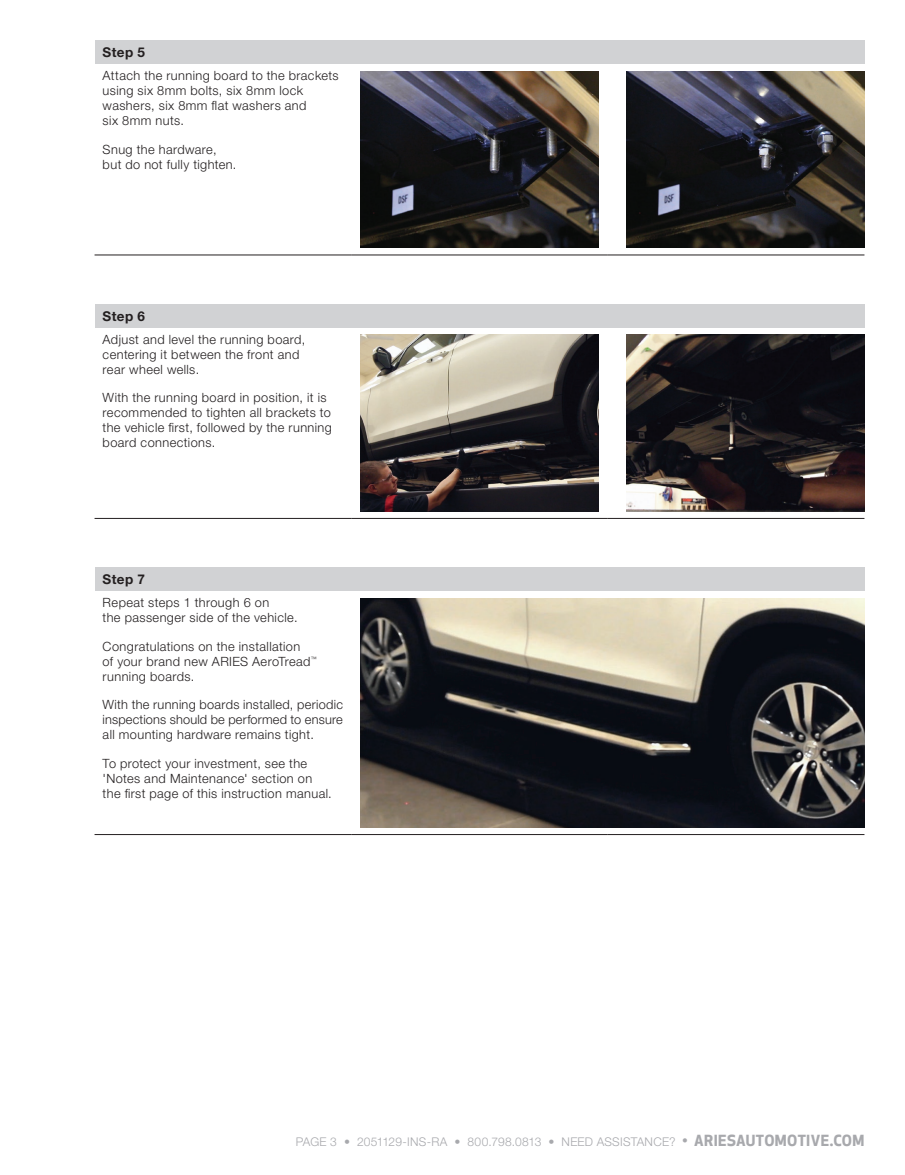
<style>
.page{position:relative;width:905px;height:1175px;background:#fff}
.page>*{position:absolute;margin:0;border:0;box-sizing:border-box;transform-origin:0 0}
.t1{font:700 13.5px "Helvetica Neue LT Std";letter-spacing:.03em;color:#231f20}
.t2{font:300 12.75px/15px "Helvetica Neue LT Std";letter-spacing:.03em;color:#231f20}
.t3{font:300 12px "Helvetica Neue LT Std";letter-spacing:.02em;color:#a8a9ad}
.s1{font-family:"Apex New";font-weight:500;font-size:15px}
.s2{font-family:"Apex New";font-weight:700;font-size:15px}
</style>
<div class="page">
<div style="left:94px;top:40px;width:770px;height:24px;background:#d1d2d4"></div>
<hr style="left:94px;top:254px;width:257px;height:1px;background:#231f20">
<hr style="left:351px;top:254px;width:257px;height:1px;background:#231f20">
<hr style="left:608px;top:254px;width:256px;height:1px;background:#231f20">
<img style="left:360px;top:71px;width:239px;height:177px">
<img style="left:626px;top:71px;width:238px;height:177px">
<div style="left:94px;top:304px;width:770px;height:24px;background:#d1d2d4"></div>
<hr style="left:94px;top:518px;width:257px;height:1px;background:#231f20">
<hr style="left:351px;top:518px;width:257px;height:1px;background:#231f20">
<hr style="left:608px;top:518px;width:256px;height:1px;background:#231f20">
<img style="left:360px;top:335px;width:239px;height:176px">
<img style="left:626px;top:335px;width:238px;height:176px">
<div style="left:94px;top:567px;width:770px;height:24px;background:#d1d2d4"></div>
<hr style="left:94px;top:834px;width:257px;height:1px;background:#231f20">
<hr style="left:351px;top:834px;width:257px;height:1px;background:#231f20">
<hr style="left:608px;top:834px;width:256px;height:1px;background:#231f20">
<img style="left:360px;top:598px;width:504px;height:229px">
<p class="t1" style="left:103px;top:44px;width:44px">Step 5</p>
<p class="t2" style="left:103px;top:68px;width:237px">Attach the running board to the brackets using six 8mm bolts, six 8mm lock washers, six 8mm flat washers and<br>six 8mm nuts.</p>
<p class="t2" style="left:103px;top:141px;width:135px">Snug the hardware, but do not fully tighten.</p>
<p class="t1" style="left:103px;top:307px;width:44px">Step 6</p>
<p class="t2" style="left:103px;top:331px;width:204px">Adjust and level the running board, centering it between the front and rear wheel wells.</p>
<p class="t2" style="left:103px;top:390px;width:231px">With the running board in position, it is recommended to tighten all brackets to the vehicle first, followed by the running board connections.</p>
<p class="t1" style="left:103px;top:571px;width:44px">Step 7</p>
<p class="t2" style="left:103px;top:595px;width:196px">Repeat steps 1 through 6 on<br>the passenger side of the vehicle.</p>
<p class="t2" style="left:103px;top:638px;width:216px">Congratulations on the installation<br>of your brand new ARIES AeroTread<sup>™ </sup>running boards.</p>
<p class="t2" style="left:103px;top:697px;width:242px;text-align:justify">With the running boards installed, periodic inspections should be performed to ensure all mounting hardware remains tight.</p>
<p class="t2" style="left:103px;top:755px;width:231px">To protect your investment, see the 'Notes and Maintenance' section on the first page of this instruction manual.</p>
<p class="t3" style="left:296px;top:1134px;width:570px">PAGE 3 • 2051129-INS-RA • 800.798.0813 • NEED ASSISTANCE? <span class="s1">•</span> <span class="s2">ARIESAUTOMOTIVE.COM</span></p>
</div>
